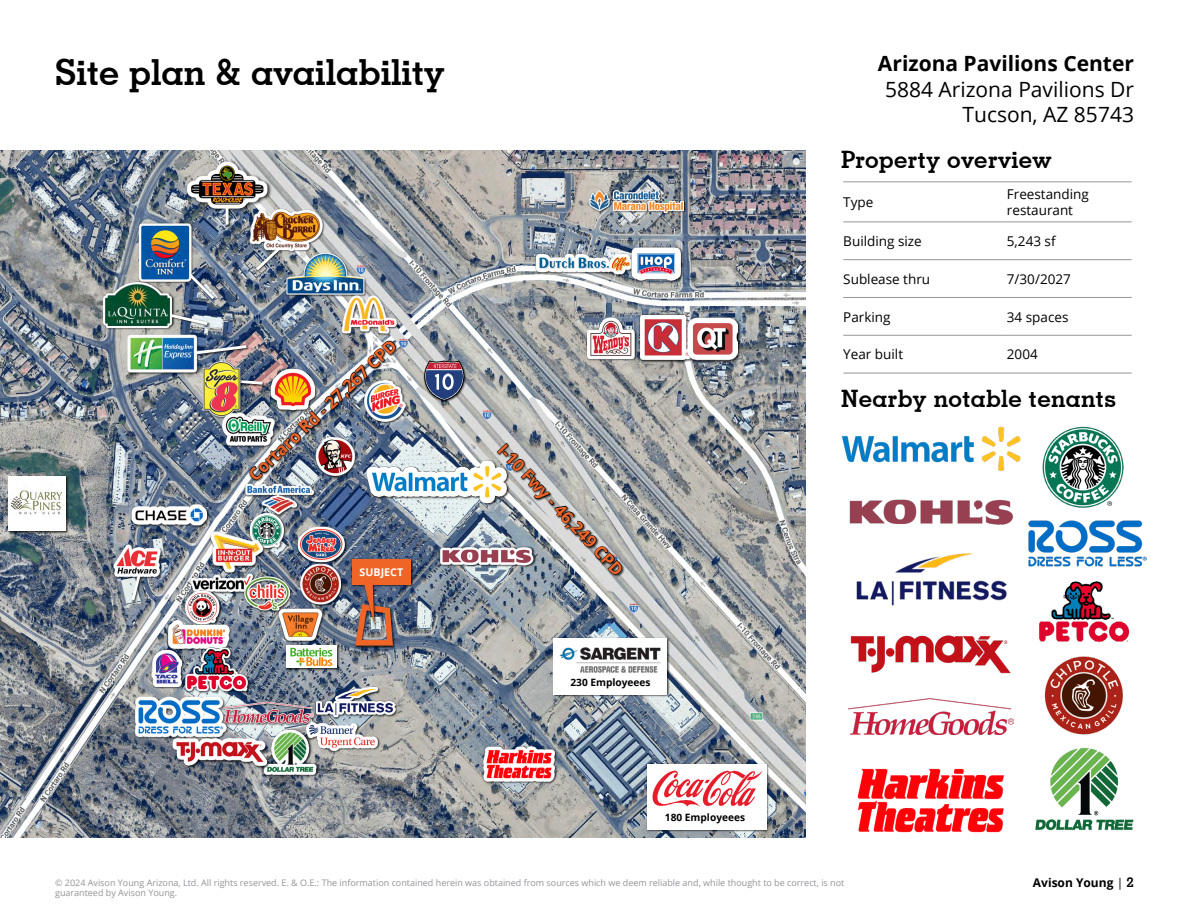
<style>
.page{position:relative;width:1188px;height:918px;background:#fff}
.page>*{position:absolute;margin:0;border:0;box-sizing:border-box;transform-origin:0 0}
.t1{font:700 36px "Geometric Slab 703 BT";color:#000}
.t2{font:700 24px "Geometric Slab 703 BT";letter-spacing:.015em;color:#000}
.t3{font:21px/25.2px "Open Sans";color:#000;text-align:right}
.t4{font:700 21px "Open Sans";color:#000}
.t5{font:700 16.8px "Open Sans";color:#ef6528}
.t6{font:13.5px/16.2px "Open Sans";color:#000}
.t7{font:700 12px "Open Sans";color:#000}
.t8{font:700 10.65px "Open Sans";color:#fff}
.t9{font:700 10.2px "Open Sans";color:#000}
.t10{font:9px/10.8px "Open Sans";color:#939598}
.s1{font-weight:400}
.s2{font-family:"Geometric Slab 703 BT";font-size:13.5px}
</style>
<div class="page">
<img style="left:0;top:150px;width:806px;height:112px">
<img style="left:0;top:262px;width:806px;height:575px">
<img style="left:184px;top:159px;width:89px;height:71px">
<hr style="left:226px;top:190px;width:2px;height:34px;background:#fff">
<img style="left:185px;top:159px;width:84px;height:51px">
<img style="left:248px;top:207px;width:78px;height:67px">
<svg style="left:253px;top:252px;width:32px;height:21px"></svg>
<img style="left:248px;top:207px;width:77px;height:45px">
<img style="left:285px;top:251px;width:82px;height:46px">
<img style="left:286px;top:252px;width:78px;height:43px">
<img style="left:340px;top:294px;width:60px;height:36px">
<img style="left:341px;top:295px;width:56px;height:35px">
<img style="left:192px;top:222px;width:26px;height:81px">
<svg style="left:192px;top:266px;width:25px;height:36px"></svg>
<img style="left:137px;top:222px;width:55px;height:59px">
<img style="left:101px;top:281px;width:110px;height:50px">
<svg style="left:174px;top:311px;width:37px;height:16px"></svg>
<img style="left:101px;top:279px;width:73px;height:51px">
<img style="left:126px;top:333px;width:117px;height:42px">
<img style="left:127px;top:333px;width:71px;height:40px">
<img style="left:406px;top:379px;width:2px;height:46px">
<img style="left:240px;top:481px;width:78px;height:36px">
<img style="left:266px;top:512px;width:21px;height:39px">
<img style="left:248px;top:512px;width:37px;height:36px">
<img style="left:299px;top:566px;width:46px;height:42px">
<img style="left:301px;top:566px;width:41px;height:39px">
<img style="left:296px;top:525px;width:52px;height:41px">
<img style="left:296px;top:525px;width:50px;height:39px">
<img style="left:117px;top:499px;width:99px;height:37px">
<img style="left:112px;top:543px;width:52px;height:61px">
<svg style="left:129px;top:577px;width:16px;height:26px"></svg>
<img style="left:113px;top:544px;width:49px;height:33px">
<img style="left:209px;top:530px;width:57px;height:45px">
<img style="left:210px;top:530px;width:55px;height:44px">
<img style="left:223px;top:572px;width:33px;height:23px">
<img style="left:189px;top:572px;width:65px;height:21px">
<img style="left:184px;top:589px;width:39px;height:28px">
<img style="left:185px;top:590px;width:36px;height:27px">
<img style="left:162px;top:617px;width:73px;height:29px">
<img style="left:148px;top:646px;width:35px;height:44px">
<img style="left:242px;top:575px;width:51px;height:39px">
<img style="left:244px;top:576px;width:46px;height:35px">
<img style="left:277px;top:607px;width:49px;height:37px">
<img style="left:276px;top:607px;width:49px;height:36px">
<img style="left:285px;top:644px;width:56px;height:28px">
<div style="left:287px;top:646px;width:50px;height:22px;background:#fff"></div>
<svg style="left:290px;top:648px;width:44px;height:18px"></svg>
<img style="left:355px;top:451px;width:126px;height:60px">
<img style="left:439px;top:545px;width:42px;height:23px">
<img style="left:439px;top:546px;width:42px;height:19px">
<img style="left:534px;top:276px;width:90px;height:2px">
<img style="left:532px;top:252px;width:92px;height:24px">
<img style="left:624px;top:242px;width:63px;height:45px">
<img style="left:585px;top:361px;width:52px;height:1px">
<img style="left:584px;top:315px;width:53px;height:46px">
<img style="left:637px;top:312px;width:57px;height:54px">
<img style="left:686px;top:316px;width:55px;height:47px">
<img style="left:687px;top:314px;width:51px;height:48px">
<img style="left:481px;top:745px;width:77px;height:40px">
<img style="left:481px;top:743px;width:76px;height:41px">
<img style="left:314px;top:685px;width:84px;height:35px">
<img style="left:315px;top:687px;width:80px;height:32px">
<img style="left:303px;top:719px;width:78px;height:35px">
<img style="left:262px;top:728px;width:58px;height:50px">
<img style="left:264px;top:729px;width:53px;height:46px">
<img style="left:230px;top:700px;width:87px;height:26px">
<img style="left:230px;top:701px;width:84px;height:23px">
<img style="left:171px;top:735px;width:100px;height:34px">
<img style="left:133px;top:695px;width:97px;height:45px">
<img style="left:134px;top:695px;width:93px;height:42px">
<img style="left:183px;top:646px;width:68px;height:48px">
<img style="left:184px;top:647px;width:65px;height:44px">
<img style="left:423px;top:359px;width:45px;height:45px">
<svg style="left:425px;top:361px;width:39px;height:39px;background:#6c6787"></svg>
<img style="left:7px;top:475px;width:62px;height:59px">
<img style="left:9px;top:477px;width:57px;height:54px">
<img style="left:552px;top:636px;width:119px;height:62px">
<div style="left:554px;top:638px;width:113px;height:57px;background:#fff"></div>
<img style="left:557px;top:607px;width:105px;height:106px">
<img style="left:645px;top:762px;width:125px;height:71px">
<div style="left:647px;top:764px;width:119px;height:65px;background:#fff"></div>
<img style="left:653px;top:770px;width:110px;height:36px">
<img style="left:588px;top:188px;width:99px;height:28px">
<img style="left:589px;top:190px;width:95px;height:22px">
<img style="left:353px;top:648px;width:43px;height:1px">
<img style="left:350px;top:557px;width:64px;height:72px">
<div style="left:352px;top:559px;width:59px;height:25px;background:#ef6528"></div>
<img style="left:352px;top:584px;width:44px;height:64px">
<img style="left:243px;top:330px;width:163px;height:164px">
<img style="left:189px;top:340px;width:207px;height:140px">
<img style="left:481px;top:434px;width:155px;height:156px">
<svg style="left:496px;top:442px;width:126px;height:133px;background:#a5a7a9"></svg>
<svg style="left:843px;top:221px;width:289px;height:152px"></svg>
<hr style="left:843px;top:182px;width:164px;height:1px;background:#939598">
<hr style="left:1007px;top:182px;width:125px;height:1px;background:#939598">
<hr style="left:843px;top:222px;width:164px;height:1px;background:#939598">
<hr style="left:1007px;top:222px;width:125px;height:1px;background:#939598">
<hr style="left:843px;top:259px;width:164px;height:1px;background:#939598">
<hr style="left:1007px;top:259px;width:125px;height:1px;background:#939598">
<hr style="left:843px;top:297px;width:164px;height:1px;background:#939598">
<hr style="left:1007px;top:297px;width:125px;height:1px;background:#939598">
<hr style="left:843px;top:335px;width:164px;height:1px;background:#939598">
<hr style="left:1007px;top:335px;width:125px;height:1px;background:#939598">
<hr style="left:843px;top:373px;width:164px;height:1px;background:#939598">
<hr style="left:1007px;top:373px;width:125px;height:1px;background:#939598">
<img style="left:841px;top:427px;width:180px;height:44px">
<img style="left:849px;top:499px;width:165px;height:26px">
<img style="left:1029px;top:566px;width:112px;height:76px">
<img style="left:1028px;top:520px;width:118px;height:46px">
<img style="left:856px;top:553px;width:151px;height:53px">
<img style="left:850px;top:635px;width:161px;height:39px">
<img style="left:849px;top:698px;width:164px;height:37px">
<img style="left:1035px;top:747px;width:99px;height:84px">
<img style="left:1044px;top:656px;width:79px;height:79px">
<img style="left:858px;top:769px;width:146px;height:63px">
<img style="left:1042px;top:427px;width:81px;height:81px">
<h1 class="t1" style="left:54px;top:50px;width:392px">Site plan &amp; availability</h1>
<h3 class="t5" style="left:243px;top:468px;width:198px;rotate:-43deg">Cortaro Rd - 27,267 CPD</h3>
<p class="t8" style="left:360px;top:565px;width:45px">SUBJECT</p>
<h3 class="t5" style="left:510px;top:438px;width:175px;rotate:47deg">I-10 Fwy - 46,249 CPD</h3>
<p class="t9" style="left:570px;top:675px;width:82px">230 Employeees</p>
<p class="t9" style="left:665px;top:810px;width:82px">180 Employeees</p>
<h3 class="t4" style="left:878px;top:49px;width:257px">Arizona Pavilions Center</h3>
<h3 class="t3" style="left:885px;top:76px;width:250px">5884 Arizona Pavilions Dr<br>Tucson, AZ 85743</h3>
<h2 class="t2" style="left:841px;top:145px;width:212px">Property overview</h2>
<h3 class="t6" style="left:843px;top:194px;width:32px">Type</h3>
<h3 class="t6" style="left:1007px;top:186px;width:83px">Freestanding restaurant</h3>
<h3 class="t6" style="left:843px;top:233px;width:80px">Building size</h3>
<h3 class="t6" style="left:1007px;top:233px;width:50px">5,243 sf</h3>
<h3 class="t6" style="left:843px;top:270px;width:88px">Sublease thru</h3>
<h3 class="t6" style="left:1007px;top:270px;width:65px">7/30/2027</h3>
<h3 class="t6" style="left:843px;top:308px;width:49px">Parking</h3>
<h3 class="t6" style="left:1007px;top:308px;width:63px">34 spaces</h3>
<h3 class="t6" style="left:843px;top:346px;width:61px">Year built</h3>
<h3 class="t6" style="left:1007px;top:346px;width:32px">2004</h3>
<h2 class="t2" style="left:841px;top:384px;width:277px">Nearby notable tenants</h2>
<p class="t10" style="left:55px;top:877px;width:791px">© 2024 Avison Young Arizona, Ltd. All rights reserved. E. &amp; O.E.: The information contained herein was obtained from sources which we deem reliable and, while thought to be correct, is not guaranteed by Avison Young.</p>
<h3 class="t7" style="left:1033px;top:874px;width:102px">Avison Young <span class="s1">|</span> <span class="s2">2</span></h3>
</div>
